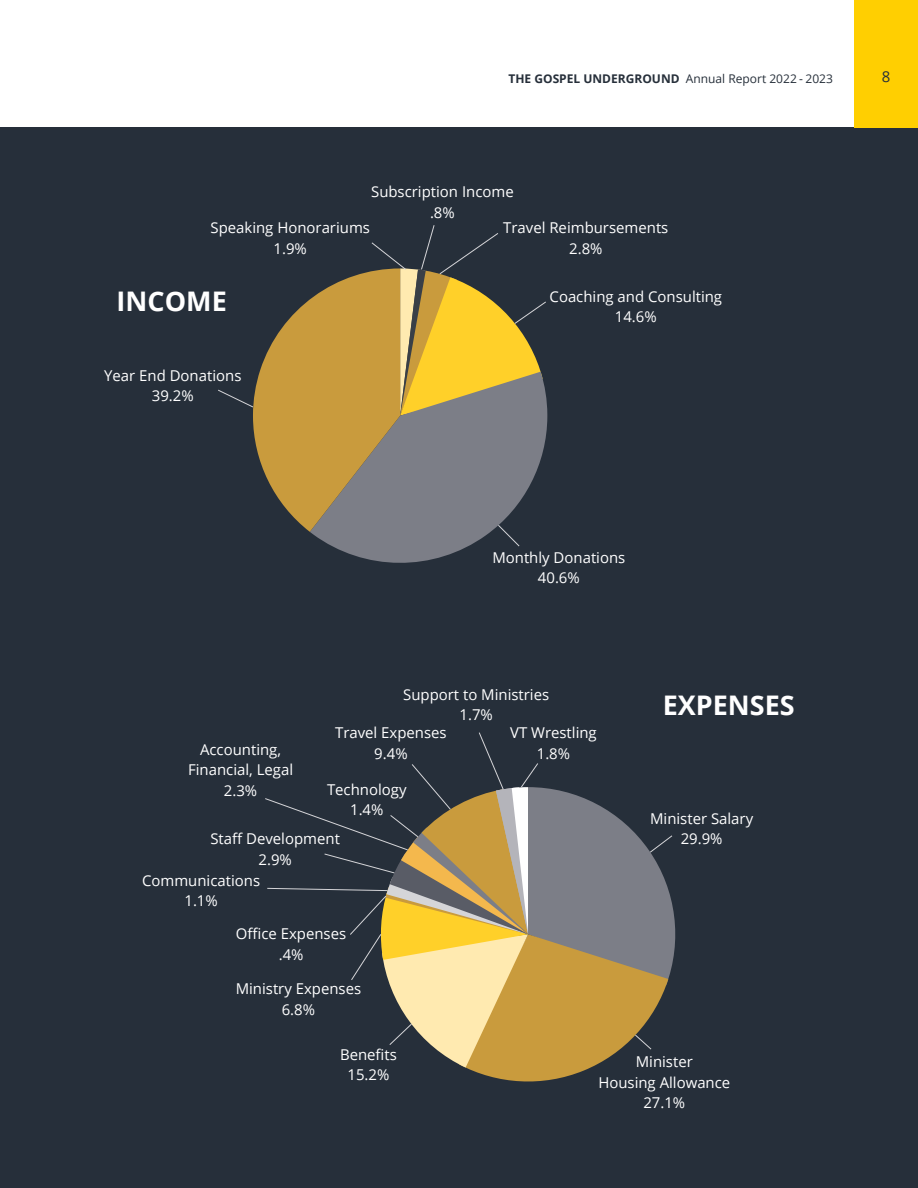
<style>
.page{position:relative;width:918px;height:1188px;background:#fff}
.page>*{position:absolute;margin:0;border:0;box-sizing:border-box;transform-origin:0 0}
.Heading_1{font:700 27px "Open Sans";color:#fff}
.t1{font:15px/20.4px "Open Sans";color:#fff;text-align:center}
.t2{font:15px "Open Sans";color:#262f3a}
.t3{font:12px "Open Sans";color:#262f3a}
.s1{font-weight:700}
</style>
<div class="page">
<div style="left:0;top:128px;width:918px;height:1060px;background:#262f3a"></div>
<svg style="left:334px;top:547px;width:132px;height:16px;fill:#7c7e87"></svg>
<svg style="left:218px;top:225px;width:329px;height:322px"></svg>
<svg style="left:265px;top:732px;width:410px;height:349px"></svg>
<div style="left:854px;top:0;width:64px;height:128px;background:#ffcf01"></div>
<p class="t3" style="left:508px;top:70px;width:326px"><span class="s1">THE GOSPEL UNDERGROUND</span> Annual Report 2022 - 2023</p>
<p class="t2" style="left:882px;top:67px;width:10px">8</p>
<p class="t1" style="left:371px;top:181px;width:144px">Subscription Income .8%</p>
<p class="t1" style="left:210px;top:217px;width:161px">Speaking Honorariums<br>1.9%</p>
<p class="Heading_1" style="left:117px;top:282px;width:112px">INCOME</p>
<p class="t1" style="left:104px;top:365px;width:139px">Year End Donations<br>39.2%</p>
<p class="t1" style="left:503px;top:217px;width:167px">Travel Reimbursements<br>2.8%</p>
<p class="t1" style="left:550px;top:286px;width:174px">Coaching and Consulting<br>14.6%</p>
<p class="t1" style="left:492px;top:547px;width:135px">Monthly Donations<br>40.6%</p>
<p class="t1" style="left:188px;top:739px;width:107px">Accounting,<br>Financial, Legal<br>2.3%</p>
<p class="t1" style="left:403px;top:684px;width:148px">Support to Ministries<br>1.7%</p>
<p class="t1" style="left:335px;top:722px;width:113px">Travel Expenses<br>9.4%</p>
<p class="t1" style="left:327px;top:779px;width:81px">Technology<br>1.4%</p>
<p class="t1" style="left:510px;top:722px;width:88px">VT Wrestling<br>1.8%</p>
<p class="t1" style="left:210px;top:828px;width:131px">Staff Development</p>
<p class="t1" style="left:259px;top:849px;width:35px">2.9%</p>
<p class="t1" style="left:142px;top:870px;width:120px">Communications</p>
<p class="t1" style="left:184px;top:890px;width:35px">1.1%</p>
<p class="t1" style="left:236px;top:923px;width:112px">Office Expenses .4%</p>
<p class="t1" style="left:236px;top:978px;width:127px">Ministry Expenses<br>6.8%</p>
<p class="Heading_1" style="left:663px;top:686px;width:134px">EXPENSES</p>
<p class="t1" style="left:650px;top:808px;width:105px">Minister Salary<br>29.9%</p>
<p class="t1" style="left:340px;top:1044px;width:58px">Benefits<br>15.2%</p>
<p class="t1" style="left:598px;top:1051px;width:133px">Minister<br>Housing Allowance<br>27.1%</p>
</div>
